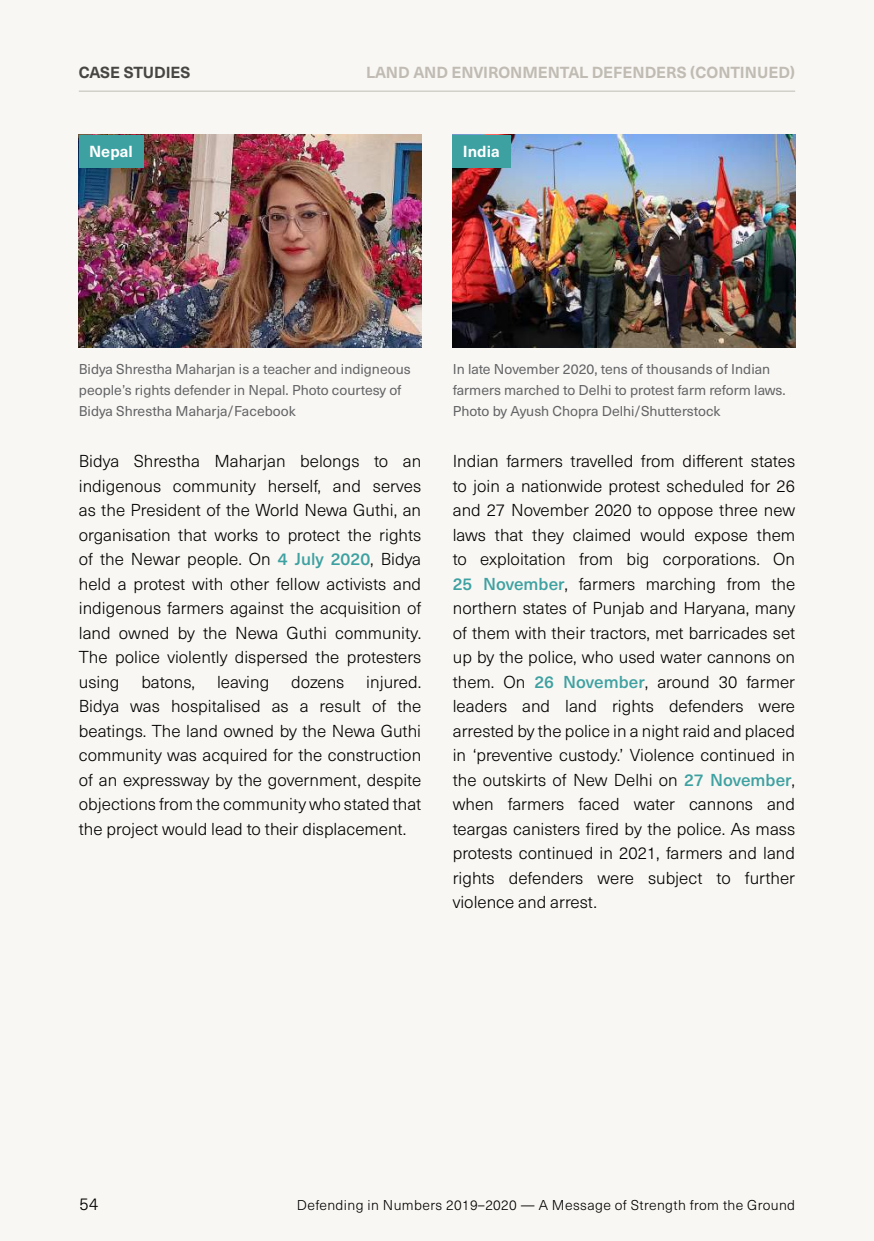
<style>
.page{position:relative;width:874px;height:1241px;background:#fff}
.page>*{position:absolute;margin:0;border:0;box-sizing:border-box;transform-origin:0 0}
.t1{font:300 16.97px/24.5px "Neue Haas Unica W1 G";color:#000;text-align:justify}
.t2{font:700 15.75px "Neue Haas Unica W1 G";color:#c0bcb4}
.t3{font:700 15.75px "Neue Haas Unica W1 G";letter-spacing:-.005em;color:#484643}
.t4{font:700 15.75px "Neue Haas Unica W1 G";letter-spacing:.005em;color:#fff}
.t5{font:14px/21px "Neue Haas Unica W1 G";color:#636466}
.t6{font:300 14px "Neue Haas Unica W1 G";letter-spacing:.025em;color:#000}
.s1{font-weight:500;color:#3ea1a1}
</style>
<div class="page">
<div style="left:0;top:0;width:873px;height:1240px;background:#f9f7f3"></div>
<img style="left:79px;top:135px;width:342px;height:212px">
<div style="left:79px;top:135px;width:65px;height:32px;background:#3ea1a1"></div>
<img style="left:452px;top:135px;width:342px;height:212px">
<div style="left:452px;top:135px;width:59px;height:32px;background:#3ea1a1"></div>
<hr style="left:79px;top:91px;width:715px;height:1px;background:#c0bcb4">
<p class="t3" style="left:79px;top:61px;width:113px">CASE STUDIES</p>
<p class="t2" style="left:366px;top:61px;width:430px">LAND AND ENVIRONMENTAL DEFENDERS (CONTINUED)</p>
<p class="t4" style="left:89px;top:139px;width:45px">Nepal</p>
<p class="t4" style="left:462px;top:139px;width:39px">India</p>
<p class="t5" style="left:79px;top:358px;width:333px">Bidya Shrestha Maharjan is a teacher and indigneous people’s rights defender in Nepal. Photo courtesy of<br>Bidya Shrestha Maharja/Facebook</p>
<p class="t1" style="left:79px;top:448px;width:344px">Bidya Shrestha Maharjan belongs to an indigenous community herself, and serves as the President of the World Newa Guthi, an organisation that works to protect the rights of the Newar people. On <span class="s1">4 July 2020</span>, Bidya held a protest with other fellow activists and indigenous farmers against the acquisition of land owned by the Newa Guthi community.<br>The police violently dispersed the protesters using</p>
<p class="t1" style="left:79px;top:668px;width:344px;text-indent:287px">injured.<br>Bidya was hospitalised as a result of the beatings. The land owned by the Newa Guthi community was acquired for the construction of an expressway by the government, despite objections from the community who stated that the project would lead to their displacement.</p>
<p class="t1" style="left:141px;top:668px;width:55px">batons,</p>
<p class="t1" style="left:217px;top:668px;width:54px">leaving</p>
<p class="t1" style="left:291px;top:668px;width:55px">dozens</p>
<p class="t5" style="left:452px;top:358px;width:334px">In late November 2020, tens of thousands of Indian farmers marched to Delhi to protest farm reform laws.<br>Photo by Ayush Chopra Delhi/Shutterstock</p>
<p class="t1" style="left:452px;top:448px;width:344px">Indian farmers travelled from different states to join a nationwide protest scheduled for 26 and 27 November 2020 to oppose three new laws that they claimed would expose them to exploitation from big corporations. On <span class="s1">25 November</span>, farmers marching from the northern states of Punjab and Haryana, many of them with their tractors, met barricades set up by the police, who used water cannons on them. On <span class="s1">26 November</span>, around 30 farmer leaders and land rights defenders were arrested by the police in a night raid and placed in ‘preventive custody.’ Violence continued in the outskirts of New Delhi on <span class="s1">27 November</span>, when farmers faced water cannons and teargas canisters fired by the police. As mass protests continued in 2021, farmers and land rights defenders were subject to further violence and arrest.</p>
<p class="t1" style="left:79px;top:1190px;width:20px">54</p>
<p class="t6" style="left:297px;top:1194px;width:499px">Defending in Numbers 2019–2020 — A Message of Strength from the Ground</p>
</div>
